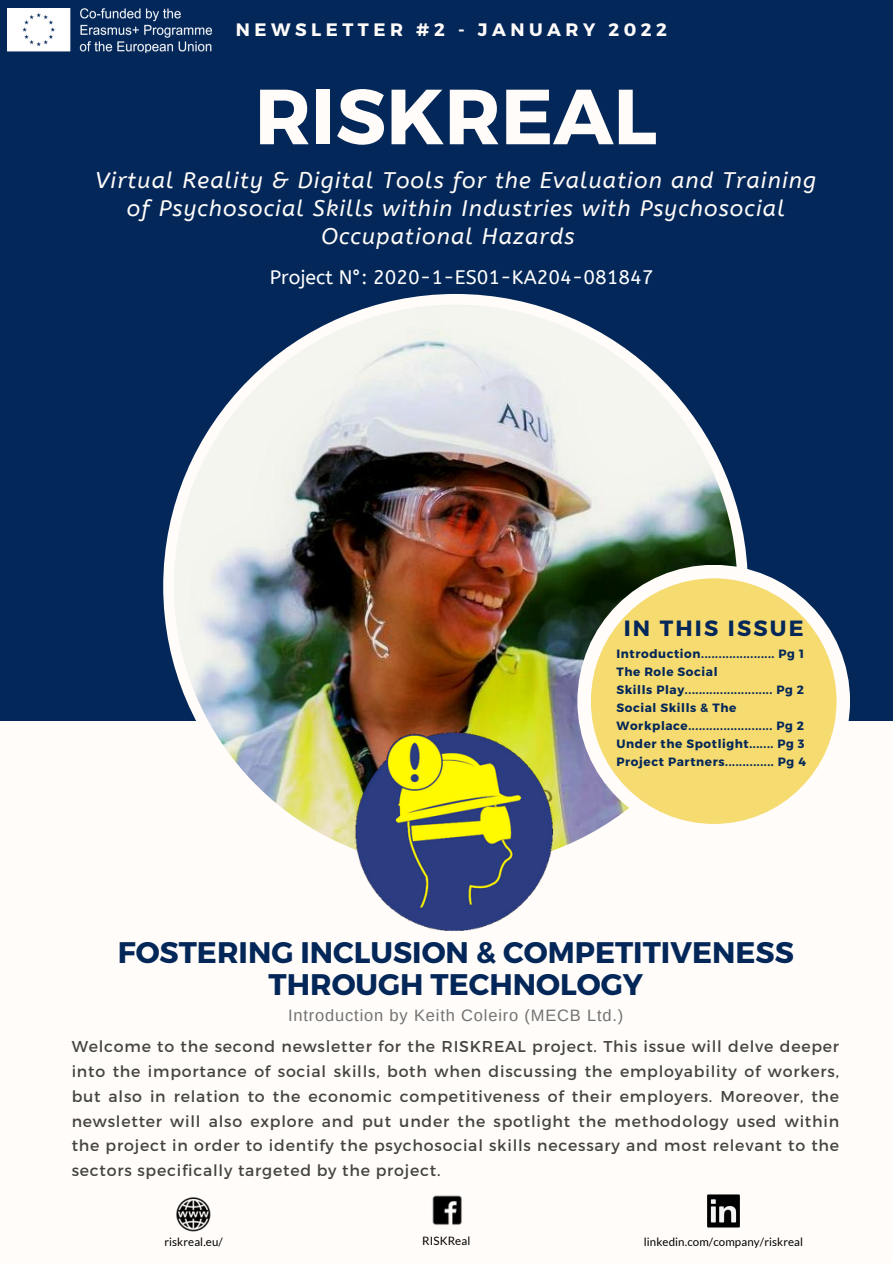
<style>
.page{position:relative;width:893px;height:1264px;background:#fff}
.page>*{position:absolute;margin:0;border:0;box-sizing:border-box;transform-origin:0 0}
.t1{font:700 78px "Montserrat";color:#fffcf9}
.t2{font:700 29.7px/32.5px "Montserrat";color:#032759;text-align:center}
.t3{font:italic 22.5px "A Bee Zee";letter-spacing:.05em;color:#fffcf9}
.t4{font:700 22.05px "Montserrat";letter-spacing:.1em;color:#032759}
.t5{font:19.5px "A Bee Zee";color:#fff}
.t6{font:700 18px "Montserrat";letter-spacing:.25em;color:#fffcf9}
.t7{font:16.5px "Arimo";letter-spacing:.05em;color:#737373}
.t8{font:15.75px/24.8px "Montserrat";letter-spacing:.05em;color:#444440;text-align:justify}
.t9{font:700 12px/18px "Montserrat";letter-spacing:.05em;color:#032759}
.t10{font:11.55px "Lato";letter-spacing:.01em;color:#000}
</style>
<div class="page">
<div style="left:0;top:0;width:892px;height:1262px;background:#032759"></div>
<div style="left:0;top:721px;width:892px;height:541px;background:#fffcf9"></div>
<img style="left:163px;top:294px;width:584px;height:545px">
<div style="left:577px;top:565px;width:273px;height:272px;background:#fffcf9;border-radius:50%"></div>
<div style="left:591px;top:578px;width:245px;height:246px;background:#f6db70;border-radius:50%"></div>
<img style="left:176px;top:1197px;width:35px;height:34px">
<img style="left:432px;top:1195px;width:30px;height:30px">
<img style="left:707px;top:1194px;width:33px;height:33px">
<img style="left:330px;top:728px;width:251px;height:204px">
<img style="left:8px;top:8px;width:203px;height:44px">
<p class="t6" style="left:236px;top:18px;width:432px">NEWSLETTER #2 - JANUARY 2022</p>
<p class="t1" style="left:254px;top:66px;width:404px">RISKREAL</p>
<p class="t3" style="left:95px;top:167px;width:722px">Virtual Reality &amp; Digital Tools for the Evaluation and Training</p>
<p class="t3" style="left:127px;top:195px;width:659px">of Psychosocial Skills within Industries with Psychosocial</p>
<p class="t3" style="left:321px;top:223px;width:254px">Occupational Hazards</p>
<p class="t5" style="left:270px;top:266px;width:385px">Project N°: 2020-1-ES01-KA204-081847</p>
<p class="t4" style="left:623px;top:614px;width:181px">IN THIS ISSUE</p>
<p class="t9" style="left:616px;top:643px;width:189px">Introduction..................... Pg 1</p>
<p class="t9" style="left:616px;top:661px;width:103px">The Role Social</p>
<p class="t9" style="left:616px;top:679px;width:189px">Skills Play......................... Pg 2</p>
<p class="t9" style="left:616px;top:697px;width:189px">Social Skills &amp; The<br>Workplace........................ Pg 2</p>
<p class="t9" style="left:616px;top:733px;width:190px">Under the Spotlight....... Pg 3</p>
<p class="t9" style="left:616px;top:751px;width:191px">Project Partners.............. Pg 4</p>
<p class="t2" style="left:118px;top:934px;width:677px">FOSTERING INCLUSION &amp; COMPETITIVENESS<br>THROUGH TECHNOLOGY</p>
<p class="t7" style="left:288px;top:1006px;width:337px">Introduction by Keith Coleiro (MECB Ltd.)</p>
<p class="t8" style="left:72px;top:1033px;width:769px">Welcome to the second newsletter for the RISKREAL project. This issue will delve deeper into the importance of social skills, both when discussing the employability of workers, but also in relation to the economic competitiveness of their employers. Moreover, the newsletter will also explore and put under the spotlight the methodology used within the project in order to identify the psychosocial skills necessary and most relevant to the sectors specifically targeted by the project.</p>
<p class="t10" style="left:164px;top:1234px;width:60px">riskreal.eu/</p>
<p class="t10" style="left:422px;top:1233px;width:50px">RISKReal</p>
<p class="t10" style="left:643px;top:1234px;width:161px">linkedin.com/company/riskreal</p>
</div>
